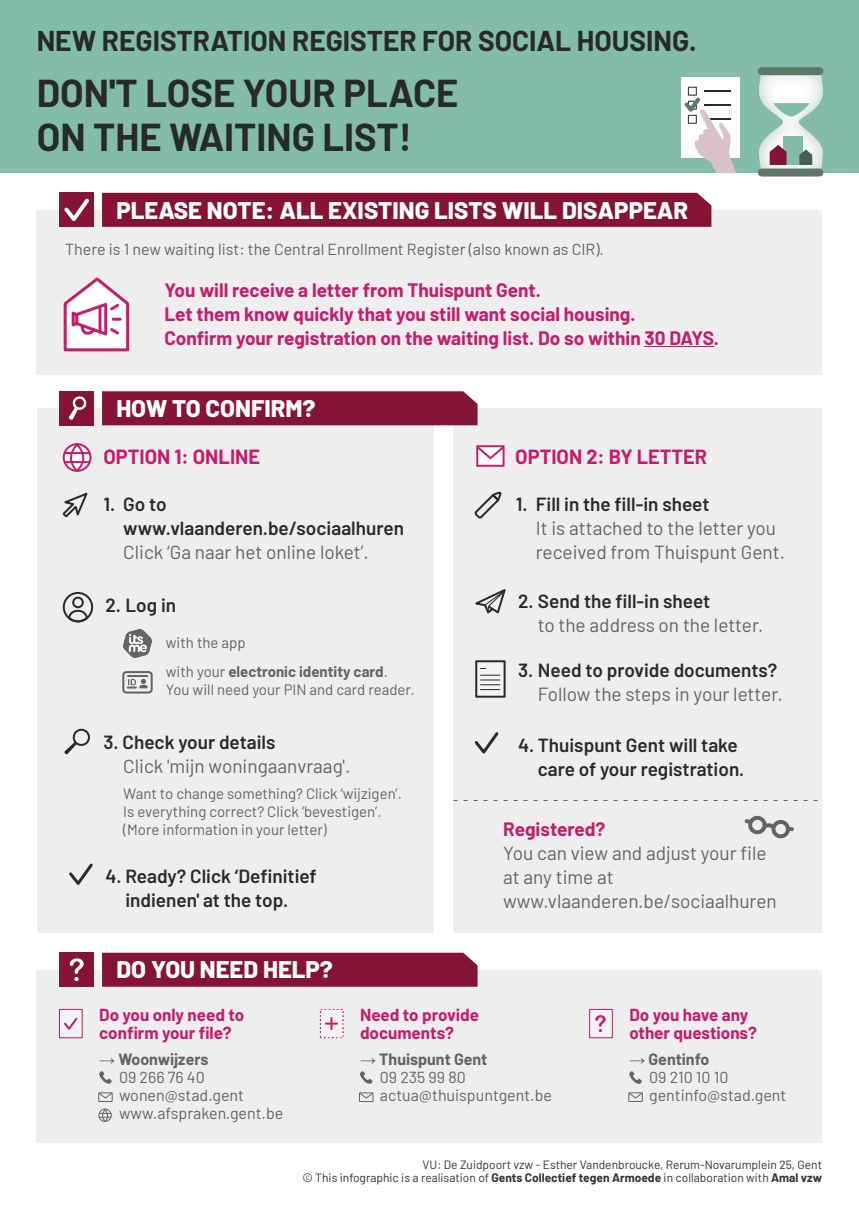
<style>
.page{position:relative;width:859px;height:1208px;background:#fff}
.page>*{position:absolute;margin:0;border:0;box-sizing:border-box;transform-origin:0 0}
.t1{font:700 38px/44px "Barlow";color:#272a26}
.t2{font:700 28px "Barlow";color:#272a26}
.t3{font:800 24px "Barlow";color:#fff}
.t4{font:700 20px "Barlow";color:#c81c6a}
.t5{font:19px/24px "Barlow";color:#636366}
.t6{font:600 19px/24px "Barlow";color:#272a26}
.t7{font:700 19px/24px "Barlow";color:#c81c6a}
.t8{font:700 17px/18px "Barlow";color:#c81c6a}
.t9{font:16px/18px "Barlow";color:#636366}
.t10{font:15px/18px "Barlow";color:#636366}
.t11{font:700 15px/29.6px "Barlow";color:#636366}
.t12{font:12px/13px "Barlow";color:#343231;text-align:right}
.s1{font-weight:400}
.s2{font-family:"Arial";font-weight:700}
.s3{font-weight:700}
</style>
<div class="page">
<div style="left:37px;top:969px;width:785px;height:173px;background:#eeeeef"></div>
<div style="left:0;top:0;width:859px;height:173px;background:#83bca8"></div>
<div style="left:454px;top:408px;width:368px;height:525px;background:#eeeeef"></div>
<div style="left:37px;top:408px;width:397px;height:525px;background:#eeeeef"></div>
<div style="left:63px;top:592px;width:30px;height:30px;border:2px solid #272a26;border-radius:50%"></div>
<div style="left:72px;top:596px;width:12px;height:12px;border:2px solid #272a26;border-radius:50%"></div>
<svg style="left:67px;top:609px;width:23px;height:14px"></svg>
<svg style="left:64px;top:728px;width:26px;height:26px"></svg>
<svg style="left:62px;top:492px;width:26px;height:26px"></svg>
<svg style="left:69px;top:863px;width:24px;height:22px"></svg>
<img style="left:123px;top:629px;width:29px;height:29px">
<svg style="left:474px;top:491px;width:28px;height:28px"></svg>
<svg style="left:474px;top:732px;width:25px;height:22px"></svg>
<svg style="left:475px;top:589px;width:31px;height:25px"></svg>
<svg style="left:744px;top:815px;width:50px;height:24px"></svg>
<div style="left:37px;top:210px;width:785px;height:165px;background:#eeeeef"></div>
<div style="left:102px;top:193px;width:609px;height:34px;background:#851333"></div>
<hr style="left:645px;top:346px;width:69px;height:1px;background:#c81c6a">
<div style="left:60px;top:193px;width:34px;height:34px;background:#851333"></div>
<svg style="left:64px;top:198px;width:25px;height:23px"></svg>
<div style="left:60px;top:391px;width:34px;height:34px;background:#851333"></div>
<div style="left:60px;top:952px;width:34px;height:34px;background:#851333"></div>
<svg style="left:70px;top:958px;width:14px;height:23px"></svg>
<svg style="left:69px;top:396px;width:18px;height:24px"></svg>
<svg style="left:63px;top:277px;width:67px;height:75px"></svg>
<div style="left:102px;top:952px;width:376px;height:34px;background:#851333"></div>
<svg style="left:629px;top:1071px;width:13px;height:13px"></svg>
<svg style="left:628px;top:1092px;width:15px;height:10px"></svg>
<svg style="left:360px;top:1071px;width:13px;height:13px"></svg>
<svg style="left:99px;top:1071px;width:13px;height:13px"></svg>
<svg style="left:359px;top:1092px;width:15px;height:10px"></svg>
<svg style="left:98px;top:1092px;width:15px;height:10px"></svg>
<div style="left:59px;top:1009px;width:24px;height:29px;background:#f2f3f4;border:1px solid #c81c6a"></div>
<svg style="left:64px;top:1017px;width:14px;height:13px"></svg>
<div style="left:475px;top:660px;width:31px;height:38px;background:#f2f3f4;border:2px solid #272a26"></div>
<div style="left:320px;top:1009px;width:23px;height:29px;background:#f2f3f4"></div>
<svg style="left:326px;top:1018px;width:11px;height:11px"></svg>
<div style="left:589px;top:1009px;width:24px;height:29px;background:#f2f3f4;border:1px solid #c81c6a"></div>
<svg style="left:595px;top:1015px;width:11px;height:17px"></svg>
<svg style="left:98px;top:1108px;width:14px;height:14px"></svg>
<div style="left:102px;top:391px;width:376px;height:34px;background:#851333"></div>
<div style="left:122px;top:671px;width:31px;height:22px;border:2px solid #636366;border-radius:3px"></div>
<svg style="left:128px;top:675px;width:20px;height:13px"></svg>
<svg style="left:454px;top:800px;width:364px;height:1px"></svg>
<img style="left:760px;top:71px;width:62px;height:102px">
<div style="left:762px;top:67px;width:57px;height:8px;background:#5d7866"></div>
<div style="left:762px;top:168px;width:57px;height:8px;background:#5d7866"></div>
<svg style="left:773px;top:103px;width:37px;height:14px"></svg>
<div style="left:783px;top:136px;width:20px;height:29px;background:#83bca8"></div>
<svg style="left:799px;top:150px;width:13px;height:15px"></svg>
<svg style="left:770px;top:145px;width:16px;height:20px"></svg>
<div style="left:681px;top:77px;width:58px;height:81px;background:#fff"></div>
<div style="left:688px;top:87px;width:9px;height:9px;border:1px solid #272a26"></div>
<hr style="left:704px;top:90px;width:26px;height:2px;background:#272a26">
<svg style="left:684px;top:94px;width:52px;height:79px"></svg>
<svg style="left:480px;top:668px;width:20px;height:22px"></svg>
<svg style="left:63px;top:443px;width:28px;height:29px"></svg>
<svg style="left:476px;top:445px;width:29px;height:22px"></svg>
<h2 class="t2" style="left:37px;top:23px;width:661px">NEW REGISTRATION REGISTER FOR SOCIAL HOUSING.</h2>
<h1 class="t1" style="left:37px;top:69px;width:423px">DON'T LOSE YOUR PLACE<br>ON THE WAITING LIST!</h1>
<p class="t3" style="left:116px;top:195px;width:573px">PLEASE NOTE: ALL EXISTING LISTS WILL DISAPPEAR</p>
<p class="t9" style="left:65px;top:240px;width:540px">There is 1 new waiting list: the Central Enrollment Register (also known as CIR).</p>
<p class="t7" style="left:164px;top:277px;width:556px">You will receive a letter from Thuispunt Gent.<br>Let them know quickly that you still want social housing.<br>Confirm your registration on the waiting list. Do so within 30 DAYS.</p>
<p class="t3" style="left:116px;top:393px;width:201px">HOW TO CONFIRM?</p>
<p class="t4" style="left:103px;top:444px;width:158px">OPTION 1: ONLINE</p>
<p class="t6" style="left:123px;top:491px;width:282px;text-indent:-20px">1. Go to www.vlaanderen.be/sociaalhuren</p>
<p class="t5" style="left:123px;top:539px;width:247px">Click ‘Ga naar het online loket’.</p>
<p class="t6" style="left:106px;top:593px;width:72px">2. Log in</p>
<p class="t11" style="left:166px;top:627px;width:223px"><span class="s1">with the app<br>with your</span> electronic identity card<span class="s1">.</span></p>
<p class="t10" style="left:166px;top:680px;width:250px">You will need your PIN and card reader.</p>
<p class="t6" style="left:103px;top:729px;width:174px">3. Check your details</p>
<p class="t5" style="left:123px;top:753px;width:229px">Click 'mijn woningaanvraag'.</p>
<p class="t10" style="left:123px;top:783px;width:280px">Want to change something? Click ‘wijzigen’.<br>Is everything correct? Click ‘bevestigen’. (More information in your letter)</p>
<p class="t6" style="left:106px;top:863px;width:213px;text-align:center">4. Ready? Click ‘Definitief indienen' at the top.</p>
<p class="t3" style="left:116px;top:954px;width:218px">DO YOU NEED HELP?</p>
<p class="t4" style="left:515px;top:443px;width:193px">OPTION 2: BY LETTER</p>
<p class="t6" style="left:516px;top:491px;width:195px">1. Fill in the fill-in sheet</p>
<p class="t5" style="left:536px;top:515px;width:251px">It is attached to the letter you received from Thuispunt Gent.</p>
<p class="t6" style="left:518px;top:588px;width:194px">2. Send the fill-in sheet</p>
<p class="t5" style="left:538px;top:612px;width:227px">to the address on the letter.</p>
<p class="t6" style="left:518px;top:657px;width:261px">3. Need to provide documents?</p>
<p class="t5" style="left:538px;top:681px;width:247px">Follow the steps in your letter.</p>
<p class="t6" style="left:538px;top:732px;width:208px;text-indent:-20px">4. Thuispunt Gent will take care of your registration.</p>
<p class="t7" style="left:503px;top:816px;width:104px">Registered?</p>
<p class="t5" style="left:503px;top:840px;width:275px">You can view and adjust your file at any time at www.vlaanderen.be/sociaalhuren</p>
<p class="t8" style="left:99px;top:1005px;width:147px">Do you only need to confirm your file?</p>
<p class="t9" style="left:119px;top:1050px;width:166px;text-indent:-20px"><span class="s2">→</span> <span class="s3">Woonwijzers<br></span>09 266 76 40 wonen@stad.gent www.afspraken.gent.be</p>
<p class="t8" style="left:360px;top:1005px;width:121px">Need to provide documents?</p>
<p class="t9" style="left:380px;top:1050px;width:173px;text-indent:-20px"><span class="s2">→</span> <span class="s3">Thuispunt Gent<br></span>09 235 99 80 actua@thuispuntgent.be</p>
<p class="t8" style="left:629px;top:1005px;width:129px">Do you have any other questions?</p>
<p class="t9" style="left:649px;top:1050px;width:139px;text-indent:-20px"><span class="s2">→</span> <span class="s3">Gentinfo<br></span>09 210 10 10 gentinfo@stad.gent</p>
<p class="t12" style="left:302px;top:1158px;width:521px">VU: De Zuidpoort vzw - Esther Vandenbroucke, Rerum-Novarumplein 25, Gent<br>© This infographic is a realisation of <span class="s3">Gents Collectief tegen Armoede</span> in collaboration with <span class="s3">Amal vzw</span></p>
</div>
